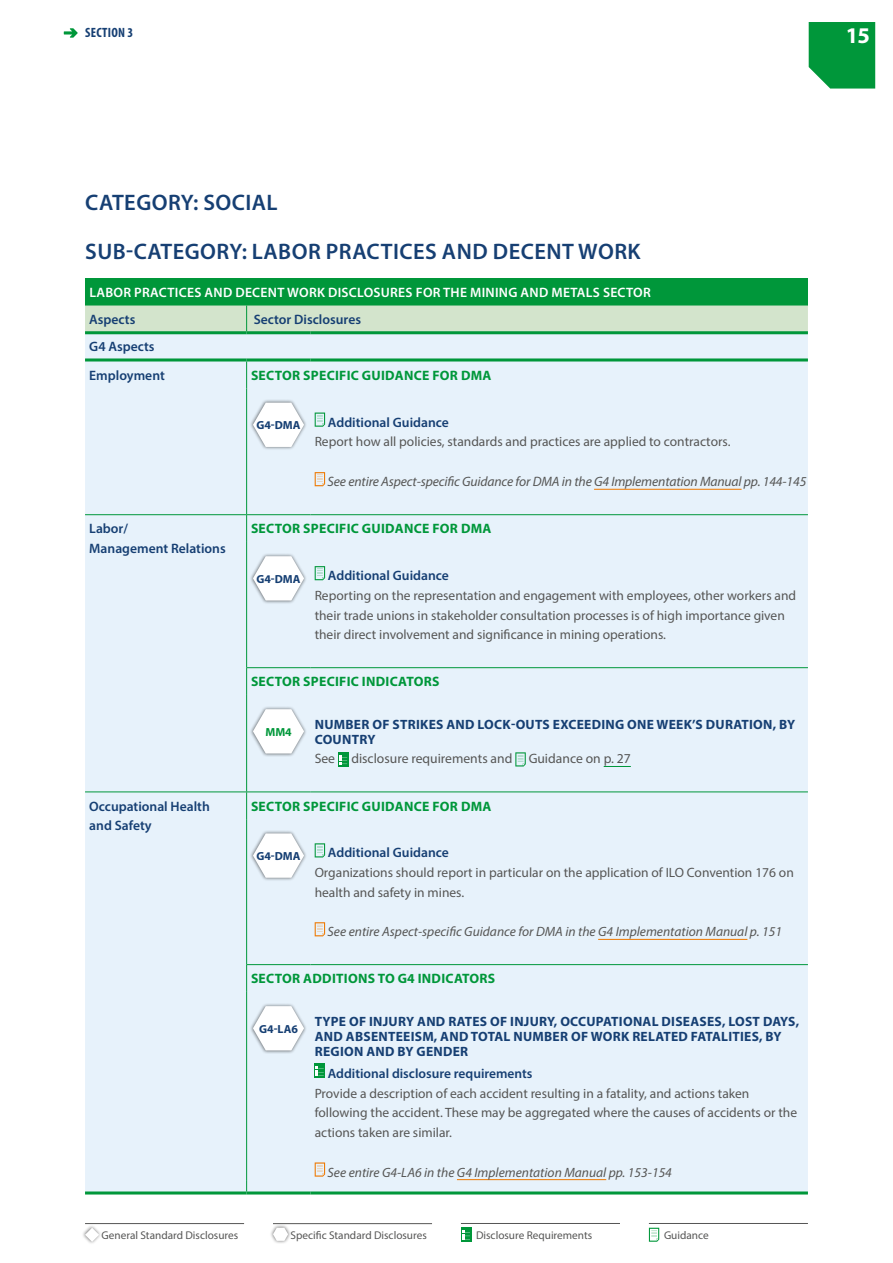
<style>
.page{position:relative;width:893px;height:1263px;background:#fff}
.page>*{position:absolute;margin:0;border:0;box-sizing:border-box;transform-origin:0 0}
._1_heading_1a_span{font:600 22.5px "Myriad Pro";letter-spacing:.02em;color:#163f73}
.t1{font:700 22.5px "Myriad Pro";color:#fff}
._2-table_caps_headin{font:700 13.65px "Myriad Pro";letter-spacing:.02em;color:#00973a}
._2-table_subheading{font:600 13.65px/19.6px "Myriad Pro";color:#163f73}
._2-table_body_copy_i{font:italic 13.65px "Myriad Pro";letter-spacing:-.01em;color:#565655}
._2-table_title{font:600 13.65px "Myriad Pro";letter-spacing:.02em;color:#fff}
._2-table_body_copy{font:13.65px "Myriad Pro";color:#565655}
._2-table_header{font:600 13.65px "Myriad Pro";color:#163f73}
._2-table_body_copy-2{font:13.5px/19.6px "Myriad Pro";color:#565655}
._2-table_indicator_c{font:700 13.5px/15px "Myriad Pro";letter-spacing:.02em;color:#163f73}
._2-table_body_copy_i-2{font:italic 13.5px "Myriad Pro";color:#565655}
._2-table_subheading-2{font:600 13.5px "Myriad Pro";color:#163f73}
.t2{font:700 condensed 13.5px "Myriad Pro";letter-spacing:.02em;color:#163f73}
.t3{font:700 11.7px "Myriad Pro";color:#163f73}
.t4{font:700 11.7px "Myriad Pro";color:#00973a}
._1-footnote{font:11.25px "Myriad Pro";color:#565655}
</style>
<div class="page">
<div style="left:809px;top:22px;width:66px;height:67px;background:#00973a"></div>
<svg style="left:64px;top:28px;width:14px;height:10px"></svg>
<div style="left:85px;top:278px;width:723px;height:27px;background:#00973a"></div>
<div style="left:85px;top:334px;width:723px;height:857px;background:#e7f2fb"></div>
<div style="left:85px;top:305px;width:723px;height:26px;background:#d3e4cc"></div>
<hr style="left:247px;top:514px;width:63px;height:1px;background:#00973a">
<hr style="left:310px;top:514px;width:498px;height:1px;background:#00973a">
<hr style="left:246px;top:667px;width:64px;height:1px;background:#00973a">
<hr style="left:310px;top:667px;width:498px;height:1px;background:#00973a">
<hr style="left:247px;top:791px;width:63px;height:1px;background:#00973a">
<hr style="left:310px;top:791px;width:498px;height:1px;background:#00973a">
<hr style="left:246px;top:964px;width:64px;height:1px;background:#00973a">
<hr style="left:310px;top:964px;width:498px;height:1px;background:#00973a">
<svg style="left:246px;top:361px;width:1px;height:27px"></svg>
<hr style="left:246px;top:388px;width:1px;height:126px;background:#00973a">
<svg style="left:246px;top:515px;width:1px;height:27px"></svg>
<hr style="left:246px;top:542px;width:1px;height:125px;background:#00973a">
<svg style="left:246px;top:668px;width:1px;height:27px"></svg>
<hr style="left:246px;top:695px;width:1px;height:96px;background:#00973a">
<svg style="left:246px;top:792px;width:1px;height:27px"></svg>
<hr style="left:246px;top:819px;width:1px;height:145px;background:#00973a">
<svg style="left:246px;top:965px;width:1px;height:27px"></svg>
<hr style="left:246px;top:992px;width:1px;height:189px;background:#00973a">
<hr style="left:85px;top:1191px;width:162px;height:3px;background:#00973a">
<hr style="left:247px;top:1191px;width:63px;height:3px;background:#00973a">
<hr style="left:310px;top:1191px;width:498px;height:3px;background:#00973a">
<hr style="left:85px;top:514px;width:162px;height:1px;background:#00973a">
<hr style="left:85px;top:791px;width:162px;height:1px;background:#00973a">
<hr style="left:85px;top:331px;width:162px;height:3px;background:#00973a">
<hr style="left:247px;top:331px;width:63px;height:3px;background:#00973a">
<hr style="left:310px;top:331px;width:498px;height:3px;background:#00973a">
<hr style="left:85px;top:358px;width:162px;height:3px;background:#00973a">
<hr style="left:247px;top:358px;width:63px;height:3px;background:#00973a">
<hr style="left:310px;top:358px;width:498px;height:3px;background:#00973a">
<div style="left:250px;top:399px;width:57px;height:52px;background:#000;opacity:.55"></div>
<svg style="left:253px;top:403px;width:51px;height:44px"></svg>
<hr style="left:594px;top:489px;width:148px;height:1px;background:#ee7800">
<svg style="left:315px;top:412px;width:10px;height:15px"></svg>
<svg style="left:315px;top:472px;width:10px;height:14px"></svg>
<div style="left:250px;top:553px;width:57px;height:51px;background:#000;opacity:.55"></div>
<svg style="left:253px;top:556px;width:51px;height:44px"></svg>
<svg style="left:315px;top:566px;width:10px;height:14px"></svg>
<div style="left:250px;top:706px;width:57px;height:51px;background:#000;opacity:.55"></div>
<svg style="left:253px;top:709px;width:51px;height:44px"></svg>
<svg style="left:604px;top:766px;width:27px;height:1px"></svg>
<div style="left:338px;top:752px;width:10px;height:14px;background:#00973a"></div>
<svg style="left:339px;top:755px;width:8px;height:10px"></svg>
<svg style="left:515px;top:752px;width:11px;height:14px"></svg>
<div style="left:250px;top:830px;width:57px;height:51px;background:#000;opacity:.55"></div>
<svg style="left:253px;top:833px;width:51px;height:45px"></svg>
<hr style="left:598px;top:939px;width:149px;height:1px;background:#ee7800">
<svg style="left:315px;top:843px;width:10px;height:14px"></svg>
<svg style="left:315px;top:922px;width:10px;height:14px"></svg>
<div style="left:250px;top:1003px;width:57px;height:51px;background:#000;opacity:.55"></div>
<svg style="left:253px;top:1006px;width:51px;height:44px"></svg>
<hr style="left:457px;top:1179px;width:149px;height:1px;background:#ee7800">
<div style="left:315px;top:1064px;width:10px;height:14px;background:#00973a"></div>
<svg style="left:316px;top:1067px;width:8px;height:9px"></svg>
<svg style="left:315px;top:1162px;width:10px;height:14px"></svg>
<hr style="left:85px;top:1223px;width:159px;height:1px;background:#565655">
<div style="left:82px;top:1224px;width:20px;height:21px;background:#000;opacity:.55"></div>
<svg style="left:85px;top:1228px;width:14px;height:14px"></svg>
<hr style="left:273px;top:1223px;width:159px;height:1px;background:#565655">
<div style="left:270px;top:1224px;width:21px;height:20px;background:#000;opacity:.55"></div>
<svg style="left:273px;top:1228px;width:15px;height:13px"></svg>
<hr style="left:461px;top:1223px;width:159px;height:1px;background:#565655">
<div style="left:461px;top:1228px;width:10px;height:14px;background:#00973a"></div>
<svg style="left:462px;top:1231px;width:8px;height:9px"></svg>
<hr style="left:649px;top:1223px;width:159px;height:1px;background:#565655">
<svg style="left:649px;top:1228px;width:10px;height:14px"></svg>
<p class="t2" style="left:85px;top:24px;width:50px">SECTION 3</p>
<h1 class="t1" style="left:846px;top:21px;width:26px">15</h1>
<p class="_1_heading_1a_span" style="left:85px;top:188px;width:194px">CATEGORY: SOCIAL</p>
<p class="_1_heading_1a_span" style="left:85px;top:237px;width:557px">SUB-CATEGORY: LABOR PRACTICES AND DECENT WORK</p>
<p class="_2-table_title" style="left:89px;top:284px;width:563px">LABOR PRACTICES AND DECENT WORK DISCLOSURES FOR THE MINING AND METALS SECTOR</p>
<p class="_2-table_header" style="left:89px;top:311px;width:48px">Aspects</p>
<p class="_2-table_header" style="left:254px;top:311px;width:109px">Sector Disclosures</p>
<p class="_2-table_header" style="left:89px;top:338px;width:67px">G4 Aspects</p>
<p class="_2-table_subheading" style="left:89px;top:365px;width:77px">Employment</p>
<p class="_2-table_caps_headin" style="left:251px;top:366px;width:242px">SECTOR SPECIFIC GUIDANCE FOR DMA</p>
<p class="t3" style="left:256px;top:418px;width:46px">G4-DMA</p>
<p class="_2-table_subheading" style="left:328px;top:412px;width:122px">Additional Guidance</p>
<p class="_2-table_body_copy-2" style="left:315px;top:432px;width:417px">Report how all policies, standards and practices are applied to contractors.</p>
<p class="_2-table_body_copy_i" style="left:328px;top:473px;width:480px">See entire Aspect-specific Guidance for DMA in the G4 Implementation Manual pp. 144-145</p>
<p class="_2-table_subheading" style="left:89px;top:519px;width:40px">Labor/</p>
<p class="_2-table_subheading" style="left:89px;top:538px;width:138px">Management Relations</p>
<p class="_2-table_caps_headin" style="left:251px;top:520px;width:242px">SECTOR SPECIFIC GUIDANCE FOR DMA</p>
<p class="t3" style="left:256px;top:571px;width:46px">G4-DMA</p>
<p class="_2-table_subheading" style="left:328px;top:565px;width:122px">Additional Guidance</p>
<p class="_2-table_body_copy-2" style="left:315px;top:585px;width:483px">Reporting on the representation and engagement with employees, other workers and their trade unions in stakeholder consultation processes is of high importance given their direct involvement and significance in mining operations.</p>
<p class="_2-table_caps_headin" style="left:251px;top:673px;width:190px">SECTOR SPECIFIC INDICATORS</p>
<p class="t4" style="left:265px;top:724px;width:28px">MM4</p>
<p class="_2-table_indicator_c" style="left:315px;top:716px;width:482px">NUMBER OF STRIKES AND LOCK-OUTS EXCEEDING ONE WEEK’S DURATION, BY<br>COUNTRY</p>
<p class="_2-table_body_copy" style="left:315px;top:750px;width:318px">See disclosure requirements and Guidance on p. 27</p>
<p class="_2-table_subheading" style="left:89px;top:796px;width:122px">Occupational Health and Safety</p>
<p class="_2-table_caps_headin" style="left:251px;top:797px;width:242px">SECTOR SPECIFIC GUIDANCE FOR DMA</p>
<p class="t3" style="left:256px;top:848px;width:46px">G4-DMA</p>
<p class="_2-table_subheading" style="left:328px;top:843px;width:122px">Additional Guidance</p>
<p class="_2-table_body_copy-2" style="left:315px;top:863px;width:481px">Organizations should report in particular on the application of ILO Convention 176 on health and safety in mines.</p>
<p class="_2-table_body_copy_i-2" style="left:328px;top:923px;width:456px">See entire Aspect-specific Guidance for DMA in the G4 Implementation Manual p. 151</p>
<p class="_2-table_caps_headin" style="left:251px;top:970px;width:246px">SECTOR ADDITIONS TO G4 INDICATORS</p>
<p class="t3" style="left:259px;top:1021px;width:40px">G4-LA6</p>
<p class="_2-table_indicator_c" style="left:315px;top:1013px;width:486px">TYPE OF INJURY AND RATES OF INJURY, OCCUPATIONAL DISEASES, LOST DAYS,<br>AND ABSENTEEISM, AND TOTAL NUMBER OF WORK RELATED FATALITIES, BY<br>REGION AND BY GENDER</p>
<p class="_2-table_subheading-2" style="left:328px;top:1065px;width:206px">Additional disclosure requirements</p>
<p class="_2-table_body_copy-2" style="left:315px;top:1083px;width:484px">Provide a description of each accident resulting in a fatality, and actions taken following the accident. These may be aggregated where the causes of accidents or the actions taken are similar.</p>
<p class="_2-table_body_copy_i-2" style="left:328px;top:1164px;width:346px">See entire G4-LA6 in the G4 Implementation Manual pp. 153-154</p>
<p class="_1-footnote" style="left:102px;top:1228px;width:138px">General Standard Disclosures</p>
<p class="_1-footnote" style="left:290px;top:1228px;width:138px">Specific Standard Disclosures</p>
<p class="_1-footnote" style="left:476px;top:1228px;width:118px">Disclosure Requirements</p>
<p class="_1-footnote" style="left:664px;top:1228px;width:46px">Guidance</p>
</div>
